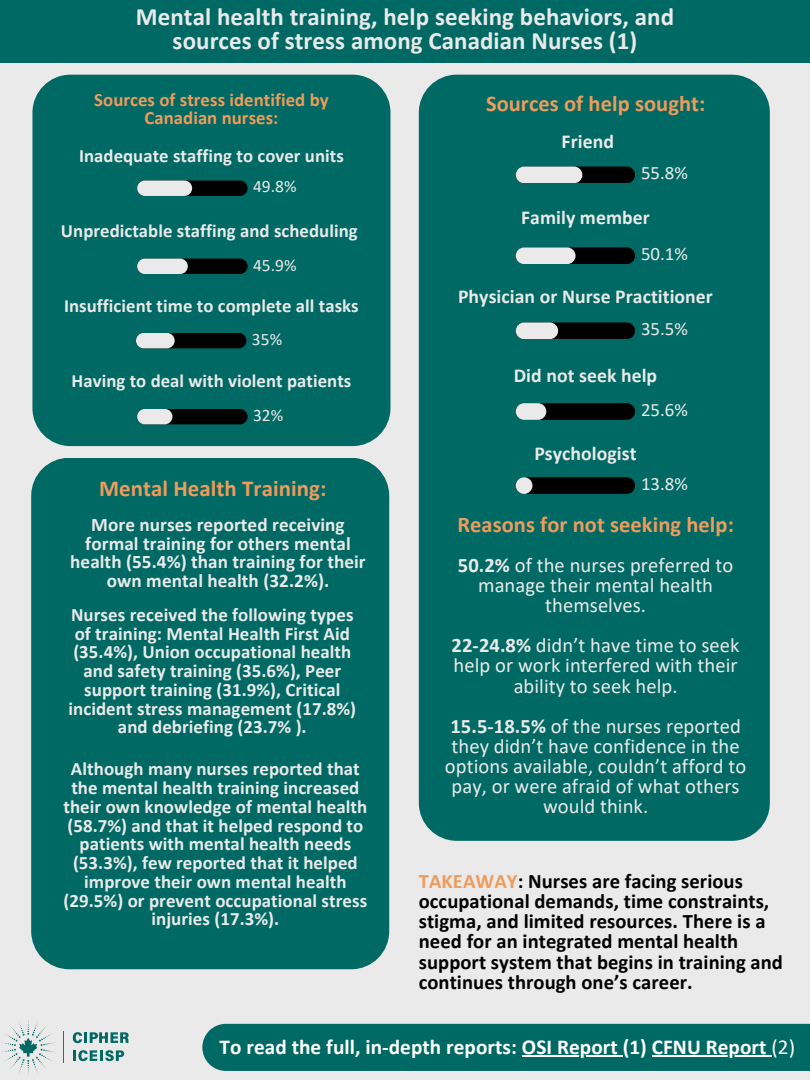
<style>
.page{position:relative;width:810px;height:1080px;background:#eaeaea}
.page>*{position:absolute;margin:0;border:0;box-sizing:border-box;transform-origin:0 0}
.t1{font:700 25px/24.9px "Calibri";letter-spacing:.005em;color:#eaeaea;text-align:center}
.t2{font:700 22.88px "Calibri";letter-spacing:.005em;color:#ef9b5b}
.t3{font:700 22.5px "Calibri";letter-spacing:.005em;color:#ef9b5b}
.t4{font:700 21.25px "Calibri";letter-spacing:.005em;color:#fff}
.t5{font:20.62px/20.1px "Calibri";letter-spacing:.005em;color:#eaeaea;text-align:center}
.t6{font:700 20.62px/20.1px "Calibri";letter-spacing:.005em;color:#000}
.t7{font:700 19.75px "Calibri";letter-spacing:.005em;color:#eaeaea}
.t8{font:700 19.19px/18.8px "Calibri";letter-spacing:.005em;color:#eaeaea;text-align:center}
.t9{font:700 18.94px/18.8px "Calibri";letter-spacing:.005em;color:#eaeaea;text-align:center}
.t10{font:18.88px "Calibri";color:#eaeaea}
.t11{font:700 18.75px "Calibri";letter-spacing:.005em;color:#eaeaea}
.t12{font:700 18.75px/18.8px "Calibri";letter-spacing:.005em;color:#ef9b5b;text-align:center}
.t13{font:17.44px "Calibri";color:#eaeaea}
.s1{font-weight:700}
.s2{color:#ef9b5b}
.s3{font-weight:400}
</style>
<div class="page">
<svg style="left:1px;top:1020px;width:54px;height:55px"></svg>
<svg style="left:73px;top:1032px;width:56px;height:11px"></svg>
<svg style="left:73px;top:1050px;width:51px;height:11px"></svg>
<hr style="left:63px;top:1032px;width:1px;height:31px;background:#58595b">
<div style="left:419px;top:75px;width:351px;height:766px;background:#006964;border-radius:38px"></div>
<div style="left:516px;top:167px;width:119px;height:16px;background:#000;border-radius:8px"></div>
<div style="left:516px;top:167px;width:66px;height:16px;background:#eaeaea;border-radius:8px"></div>
<div style="left:516px;top:247px;width:119px;height:17px;background:#000;border-radius:8px"></div>
<div style="left:516px;top:247px;width:60px;height:17px;background:#eaeaea;border-radius:8px"></div>
<div style="left:516px;top:322px;width:119px;height:17px;background:#000;border-radius:8px"></div>
<div style="left:516px;top:322px;width:42px;height:17px;background:#eaeaea;border-radius:8px"></div>
<div style="left:516px;top:403px;width:119px;height:17px;background:#000;border-radius:8px"></div>
<div style="left:516px;top:403px;width:30px;height:17px;background:#eaeaea;border-radius:8px"></div>
<div style="left:516px;top:477px;width:119px;height:17px;background:#000;border-radius:8px"></div>
<div style="left:516px;top:477px;width:16px;height:17px;background:#eaeaea;border-radius:50%"></div>
<div style="left:31px;top:458px;width:358px;height:511px;background:#006964"></div>
<div style="left:0;top:0;width:810px;height:62px;background:#006964"></div>
<div style="left:202px;top:1024px;width:608px;height:47px;background:#006964"></div>
<div style="left:32px;top:75px;width:359px;height:371px;background:#006964;border-radius:38px"></div>
<div style="left:137px;top:180px;width:111px;height:16px;background:#000;border-radius:8px"></div>
<div style="left:137px;top:180px;width:55px;height:16px;background:#eaeaea;border-radius:8px"></div>
<div style="left:137px;top:259px;width:111px;height:15px;background:#000;border-radius:8px"></div>
<div style="left:137px;top:259px;width:51px;height:15px;background:#eaeaea;border-radius:8px"></div>
<div style="left:136px;top:333px;width:110px;height:15px;background:#000;border-radius:8px"></div>
<div style="left:136px;top:333px;width:39px;height:15px;background:#eaeaea;border-radius:8px"></div>
<div style="left:137px;top:409px;width:111px;height:15px;background:#000;border-radius:8px"></div>
<div style="left:137px;top:409px;width:35px;height:15px;background:#eaeaea;border-radius:8px"></div>
<h2 class="t1" style="left:136px;top:6px;width:540px">Mental health training, help seeking behaviors, and sources of stress among Canadian Nurses (1)</h2>
<h3 class="t12" style="left:94px;top:92px;width:236px">Sources of stress identified by<br>Canadian nurses:</h3>
<h2 class="t11" style="left:79px;top:148px;width:266px">Inadequate staffing to cover units</h2>
<p class="t13" style="left:253px;top:179px;width:45px">49.8%</p>
<p class="t11" style="left:61px;top:223px;width:298px">Unpredictable staffing and scheduling</p>
<p class="t13" style="left:253px;top:257px;width:45px">45.9%</p>
<h3 class="t11" style="left:64px;top:298px;width:296px">Insufficient time to complete all tasks</h3>
<p class="t13" style="left:252px;top:332px;width:32px">35%</p>
<p class="t11" style="left:72px;top:373px;width:281px">Having to deal with violent patients</p>
<p class="t13" style="left:253px;top:408px;width:32px">32%</p>
<p class="t2" style="left:99px;top:478px;width:229px">Mental Health Training:</p>
<p class="t8" style="left:70px;top:517px;width:297px">More nurses reported receiving formal training for others mental health (55.4%) than training for their own mental health (32.2%).</p>
<h1 class="t9" style="left:69px;top:607px;width:289px">Nurses received the following types of training: Mental Health First Aid (35.4%), Union occupational health and safety training (35.6%), Peer support training (31.9%), Critical incident stress management (17.8%) and debriefing (23.7% ).</h1>
<h2 class="t9" style="left:63px;top:761px;width:305px">Although many nurses reported that the mental health training increased their own knowledge of mental health (58.7%) and that it helped respond to patients with mental health needs (53.3%), few reported that it helped improve their own mental health (29.5%) or prevent occupational stress injuries (17.3%).</h2>
<h1 class="t3" style="left:486px;top:94px;width:221px">Sources of help sought:</h1>
<h1 class="t7" style="left:562px;top:133px;width:54px">Friend</h1>
<p class="t10" style="left:641px;top:165px;width:48px">55.8%</p>
<p class="t7" style="left:521px;top:209px;width:130px">Family member</p>
<p class="t10" style="left:641px;top:246px;width:48px">50.1%</p>
<p class="t7" style="left:458px;top:288px;width:256px">Physician or Nurse Practitioner</p>
<p class="t10" style="left:641px;top:321px;width:48px">35.5%</p>
<p class="t7" style="left:514px;top:367px;width:145px">Did not seek help</p>
<p class="t10" style="left:641px;top:402px;width:48px">25.6%</p>
<p class="t7" style="left:534px;top:446px;width:104px">Psychologist</p>
<p class="t10" style="left:641px;top:476px;width:48px">13.8%</p>
<p class="t3" style="left:457px;top:515px;width:278px">Reasons for not seeking help:</p>
<h2 class="t5" style="left:458px;top:556px;width:277px"><span class="s1">50.2%</span> of the nurses preferred to manage their mental health themselves.</h2>
<h2 class="t5" style="left:452px;top:637px;width:290px"><span class="s1">22-24.8%</span> didn’t have time to seek help or work interfered with their ability to seek help.</h2>
<h2 class="t5" style="left:445px;top:718px;width:303px"><span class="s1">15.5-18.5%</span> of the nurses reported they didn’t have confidence in the options available, couldn’t afford to pay, or were afraid of what others would think.</h2>
<h3 class="t6" style="left:419px;top:873px;width:366px"><span class="s2">TAKEAWAY</span>: Nurses are facing serious occupational demands, time constraints, stigma, and limited resources. There is a need for an integrated mental health support system that begins in training and continues through one’s career.</h3>
<h2 class="t4" style="left:220px;top:1038px;width:577px">To read the full, in-depth reports: OSI Report (1) CFNU Report <span class="s3">(2)</span></h2>
</div>
